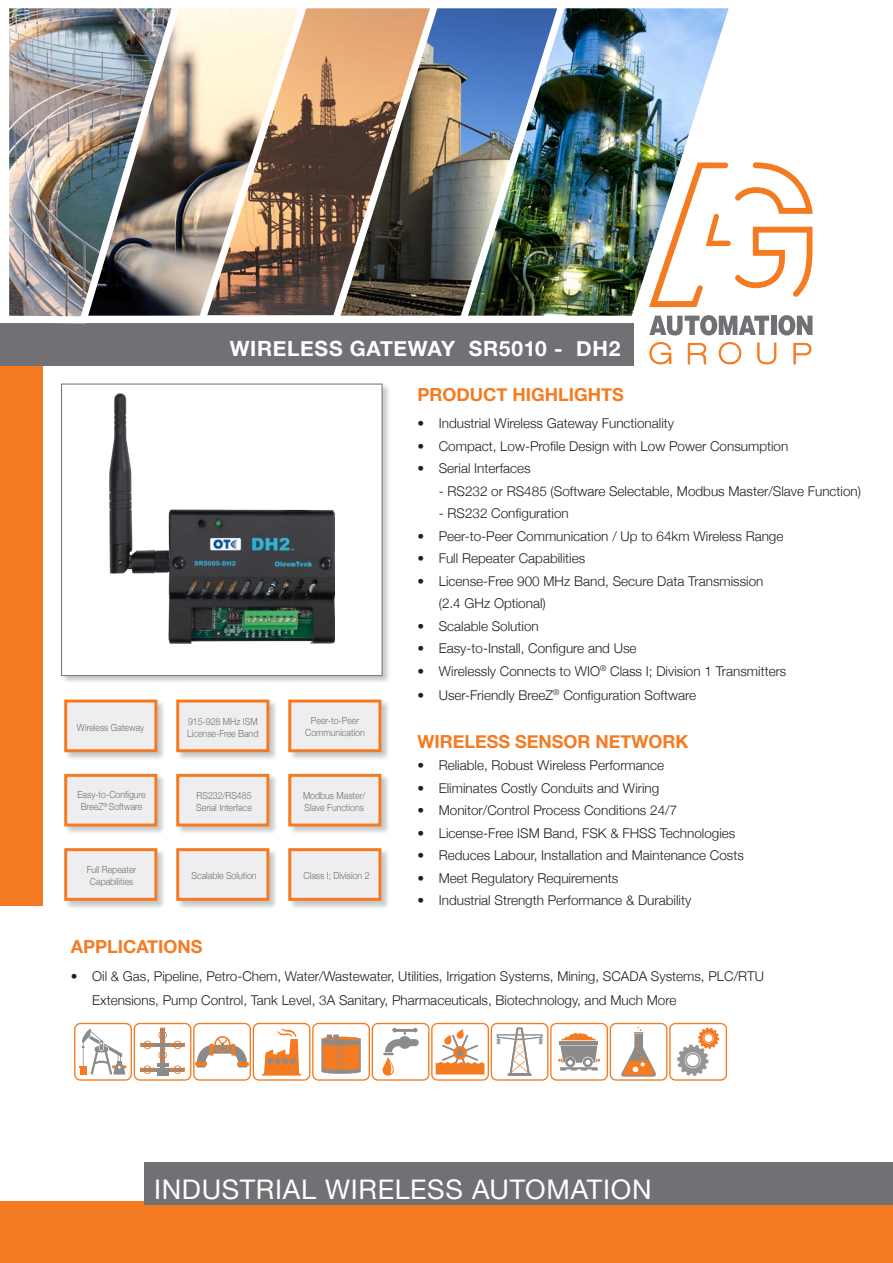
<style>
.page{position:relative;width:893px;height:1263px;background:#fff}
.page>*{position:absolute;margin:0;border:0;box-sizing:border-box;transform-origin:0 0}
.t1{font:27px "Helvetica Neue";letter-spacing:.025em;color:#fff}
.t2{font:700 21px "Helvetica Neue";letter-spacing:.03em;color:#fff}
.t3{font:700 18px "Helvetica Neue";color:#f47b21}
.t4{font:300 13.5px "Helvetica Neue";color:#231f20}
.t5{font:300 9.75px/12px "Helvetica Neue";color:#717074;scale:.9 1}
</style>
<div class="page">
<div style="left:0;top:1201px;width:893px;height:62px;background:#f47b21"></div>
<div style="left:0;top:347px;width:43px;height:559px;background:#f47b21"></div>
<div style="left:0;top:323px;width:634px;height:43px;background:#717074"></div>
<div style="left:145px;top:1162px;width:748px;height:43px;background:#717074"></div>
<div style="left:61px;top:383px;width:330px;height:302px;background:#231f20;opacity:.25"></div>
<div style="left:62px;top:384px;width:320px;height:292px;background:#fff"></div>
<img style="left:109px;top:393px;width:225px;height:250px">
<div style="left:61px;top:384px;width:321px;height:292px;border:1px solid #717074"></div>
<div style="left:431px;top:1023px;width:58px;height:58px;border:1px solid #f47b21;border-radius:6px"></div>
<svg style="left:436px;top:1029px;width:48px;height:45px"></svg>
<div style="left:372px;top:1023px;width:57px;height:58px;border:1px solid #f47b21;border-radius:6px"></div>
<svg style="left:382px;top:1057px;width:12px;height:19px"></svg>
<svg style="left:383px;top:1028px;width:36px;height:46px"></svg>
<div style="left:74px;top:1023px;width:58px;height:58px;border:1px solid #f47b21;border-radius:6px"></div>
<svg style="left:79px;top:1029px;width:48px;height:45px"></svg>
<div style="left:550px;top:1023px;width:58px;height:58px;border:1px solid #f47b21;border-radius:6px"></div>
<svg style="left:558px;top:1033px;width:42px;height:37px"></svg>
<div style="left:669px;top:1023px;width:58px;height:58px;border:1px solid #f47b21;border-radius:6px"></div>
<svg style="left:677px;top:1027px;width:42px;height:49px"></svg>
<div style="left:312px;top:1023px;width:58px;height:58px;border:1px solid #f47b21;border-radius:6px"></div>
<svg style="left:321px;top:1034px;width:40px;height:40px"></svg>
<div style="left:491px;top:1023px;width:57px;height:58px;border:1px solid #f47b21;border-radius:6px"></div>
<svg style="left:496px;top:1027px;width:47px;height:49px"></svg>
<div style="left:253px;top:1023px;width:57px;height:58px;border:1px solid #f47b21;border-radius:6px"></div>
<svg style="left:262px;top:1028px;width:39px;height:47px"></svg>
<div style="left:610px;top:1023px;width:57px;height:58px;border:1px solid #f47b21;border-radius:6px"></div>
<svg style="left:621px;top:1027px;width:35px;height:50px"></svg>
<div style="left:193px;top:1023px;width:58px;height:58px;border:1px solid #f47b21;border-radius:6px"></div>
<svg style="left:197px;top:1036px;width:50px;height:31px"></svg>
<hr style="left:157px;top:1072px;width:12px;height:4px;background:#8b8b8b">
<svg style="left:140px;top:1028px;width:45px;height:46px"></svg>
<div style="left:134px;top:1023px;width:57px;height:58px;border:1px solid #f47b21;border-radius:6px"></div>
<div style="left:64px;top:848px;width:326px;height:62px;background:#231f20;opacity:.25"></div>
<div style="left:64px;top:848px;width:93px;height:53px;background:#eeeef0;border:3px solid #f47b21"></div>
<div style="left:176px;top:848px;width:93px;height:53px;background:#eeeef0;border:3px solid #f47b21"></div>
<div style="left:288px;top:848px;width:93px;height:53px;background:#eeeef0;border:3px solid #f47b21"></div>
<div style="left:64px;top:773px;width:326px;height:62px;background:#231f20;opacity:.25"></div>
<div style="left:64px;top:774px;width:93px;height:52px;background:#eeeef0;border:3px solid #f47b21"></div>
<div style="left:176px;top:774px;width:93px;height:52px;background:#eeeef0;border:3px solid #f47b21"></div>
<div style="left:288px;top:774px;width:93px;height:52px;background:#eeeef0;border:3px solid #f47b21"></div>
<div style="left:64px;top:699px;width:326px;height:62px;background:#231f20;opacity:.25"></div>
<div style="left:64px;top:699px;width:93px;height:53px;background:#eeeef0;border:3px solid #f47b21"></div>
<div style="left:176px;top:699px;width:93px;height:53px;background:#eeeef0;border:3px solid #f47b21"></div>
<div style="left:288px;top:699px;width:93px;height:53px;background:#eeeef0;border:3px solid #f47b21"></div>
<svg style="left:649px;top:342px;width:23px;height:22px"></svg>
<svg style="left:687px;top:342px;width:20px;height:22px"></svg>
<svg style="left:718px;top:342px;width:24px;height:22px"></svg>
<svg style="left:757px;top:342px;width:20px;height:22px"></svg>
<svg style="left:793px;top:342px;width:19px;height:22px"></svg>
<svg style="left:649px;top:315px;width:120px;height:20px"></svg>
<div style="left:771px;top:316px;width:6px;height:19px;background:#717074"></div>
<svg style="left:778px;top:315px;width:34px;height:20px"></svg>
<svg style="left:743px;top:162px;width:70px;height:135px"></svg>
<img style="left:571px;top:8px;width:172px;height:318px">
<img style="left:444px;top:8px;width:127px;height:308px">
<svg style="left:313px;top:8px;width:131px;height:308px"></svg>
<img style="left:186px;top:8px;width:127px;height:308px">
<img style="left:9px;top:8px;width:177px;height:316px">
<p class="t2" style="left:230px;top:332px;width:392px">WIRELESS GATEWAY SR5010 - DH2</p>
<p class="t5" style="left:77px;top:721px;width:76px">Wireless Gateway</p>
<p class="t5" style="left:187px;top:715px;width:81px">915-928 MHz ISM<br>License-Free Band</p>
<p class="t5" style="left:311px;top:714px;width:55px">Peer-to-Peer</p>
<p class="t5" style="left:305px;top:726px;width:68px">Communication</p>
<p class="t5" style="left:77px;top:788px;width:78px">Easy-to-Configure</p>
<p class="t5" style="left:81px;top:800px;width:70px">BreeZ<sup>®</sup> Software</p>
<p class="t5" style="left:197px;top:789px;width:63px">RS232/RS485</p>
<p class="t5" style="left:196px;top:801px;width:63px">Serial Interface</p>
<p class="t5" style="left:303px;top:789px;width:71px">Modbus Master/</p>
<p class="t5" style="left:305px;top:801px;width:68px">Slave Functions</p>
<p class="t5" style="left:87px;top:863px;width:57px">Full Repeater</p>
<p class="t5" style="left:90px;top:875px;width:50px">Capabilities</p>
<p class="t5" style="left:192px;top:869px;width:74px">Scalable Solution</p>
<p class="t5" style="left:304px;top:869px;width:75px">Class I; Division 2</p>
<p class="t3" style="left:417px;top:381px;width:208px">PRODUCT HIGHLIGHTS</p>
<p class="t4" style="left:417px;top:412px;width:258px">• Industrial Wireless Gateway Functionality</p>
<p class="t4" style="left:417px;top:435px;width:372px">• Compact, Low-Profile Design with Low Power Consumption</p>
<p class="t4" style="left:417px;top:457px;width:115px">• Serial Interfaces</p>
<p class="t4" style="left:439px;top:480px;width:424px">- RS232 or RS485 (Software Selectable, Modbus Master/Slave Function)</p>
<p class="t4" style="left:439px;top:502px;width:132px">- RS232 Configuration</p>
<p class="t4" style="left:417px;top:525px;width:367px">• Peer-to-Peer Communication / Up to 64km Wireless Range</p>
<p class="t4" style="left:417px;top:547px;width:169px">• Full Repeater Capabilities</p>
<p class="t4" style="left:417px;top:570px;width:347px">• License-Free 900 MHz Band, Secure Data Transmission</p>
<p class="t4" style="left:439px;top:592px;width:109px">(2.4 GHz Optional)</p>
<p class="t4" style="left:417px;top:615px;width:123px">• Scalable Solution</p>
<p class="t4" style="left:417px;top:637px;width:221px">• Easy-to-Install, Configure and Use</p>
<p class="t4" style="left:417px;top:660px;width:370px">• Wirelessly Connects to WIO<sup>®</sup> Class I; Division 1 Transmitters</p>
<p class="t4" style="left:417px;top:684px;width:280px">• User-Friendly BreeZ<sup>®</sup> Configuration Software</p>
<p class="t3" style="left:417px;top:727px;width:273px">WIRELESS SENSOR NETWORK</p>
<p class="t4" style="left:417px;top:754px;width:248px">• Reliable, Robust Wireless Performance</p>
<p class="t4" style="left:417px;top:777px;width:243px">• Eliminates Costly Conduits and Wiring</p>
<p class="t4" style="left:417px;top:799px;width:261px">• Monitor/Control Process Conditions 24/7</p>
<p class="t4" style="left:417px;top:822px;width:319px">• License-Free ISM Band, FSK &amp; FHSS Technologies</p>
<p class="t4" style="left:417px;top:844px;width:328px">• Reduces Labour, Installation and Maintenance Costs</p>
<p class="t4" style="left:417px;top:867px;width:202px">• Meet Regulatory Requirements</p>
<p class="t4" style="left:417px;top:889px;width:275px">• Industrial Strength Performance &amp; Durability</p>
<p class="t3" style="left:71px;top:932px;width:133px">APPLICATIONS</p>
<p class="t4" style="left:71px;top:966px;width:695px">• Oil &amp; Gas, Pipeline, Petro-Chem, Water/Wastewater, Utilities, Irrigation Systems, Mining, SCADA Systems, PLC/RTU</p>
<p class="t4" style="left:92px;top:990px;width:586px">Extensions, Pump Control, Tank Level, 3A Sanitary, Pharmaceuticals, Biotechnology, and Much More</p>
<p class="t1" style="left:154px;top:1169px;width:499px">INDUSTRIAL WIRELESS AUTOMATION</p>
</div>
